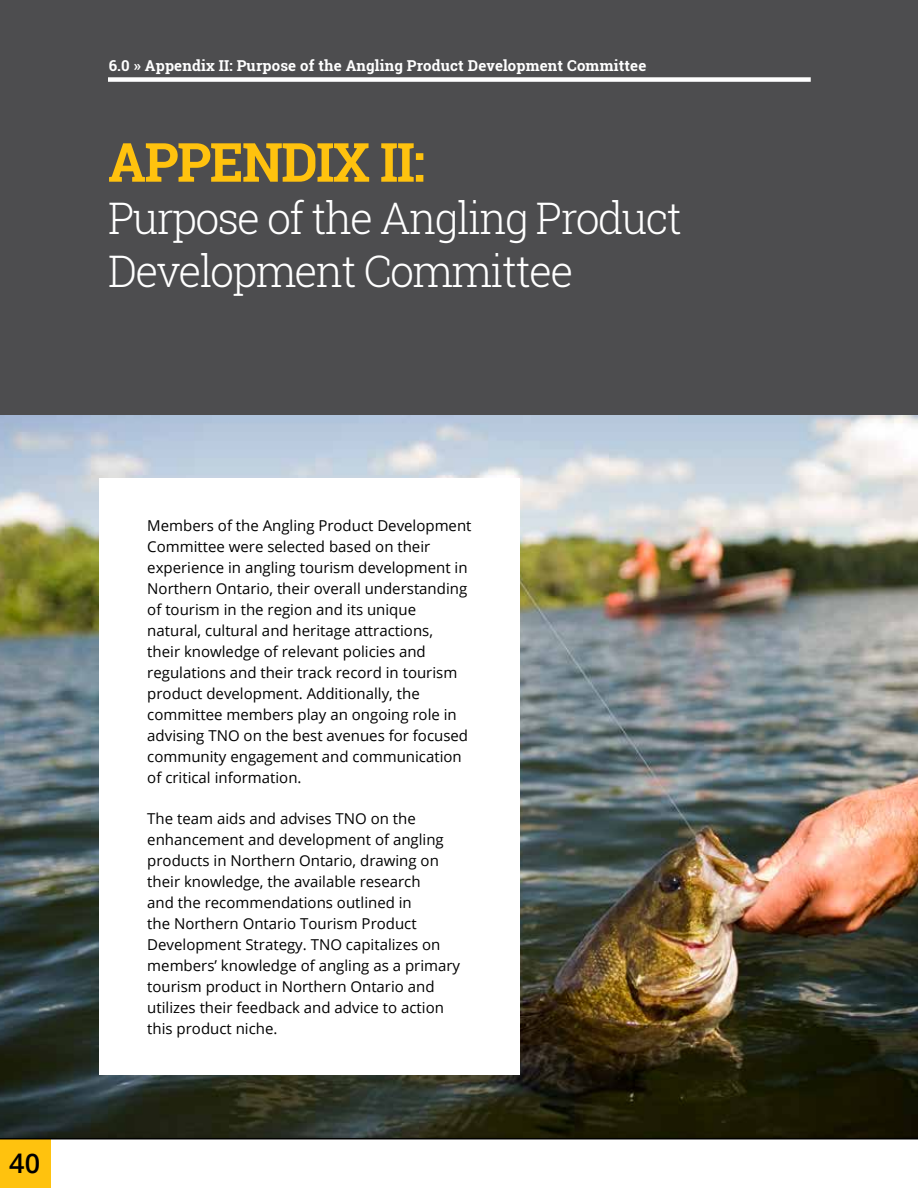
<style>
.page{position:relative;width:918px;height:1188px;background:#fff}
.page>*{position:absolute;margin:0;border:0;box-sizing:border-box;transform-origin:0 0}
.t1{font:700 54px "Roboto Slab";letter-spacing:-.03em;color:#ffc20e}
.t2{font:300 43.5px/52.5px "Roboto Slab";letter-spacing:-.04em;color:#fff}
.t3{font:600 27px "Open Sans";color:#000}
.t4{font:15px/21px "Open Sans";color:#000}
.t5{font:700 15px "Roboto Slab";letter-spacing:.01em;color:#fff}
</style>
<div class="page">
<img style="left:0;top:415px;width:918px;height:723px">
<div style="left:0;top:0;width:918px;height:415px;background:#4d4d4f"></div>
<div style="left:108px;top:77px;width:703px;height:5px;background:#fff"></div>
<div style="left:99px;top:478px;width:420px;height:597px;background:#fff"></div>
<div style="left:0;top:1139px;width:51px;height:49px;background:#ffc20e"></div>
<hr style="left:0;top:1138px;width:918px;height:1px;background:#000">
<p class="t5" style="left:109px;top:56px;width:539px">6.0 » Appendix II: Purpose of the Angling Product Development Committee</p>
<h1 class="t1" style="left:108px;top:125px;width:319px">APPENDIX II:</h1>
<h2 class="t2" style="left:108px;top:191px;width:576px">Purpose of the Angling Product<br>Development Committee</h2>
<h3 class="t3" style="left:9px;top:1145px;width:32px">40</h3>
<p class="t4" style="left:147px;top:514px;width:326px">Members of the Angling Product Development Committee were selected based on their experience in angling tourism development in Northern Ontario, their overall understanding of tourism in the region and its unique natural, cultural and heritage attractions,<br>their knowledge of relevant policies and regulations and their track record in tourism product development. Additionally, the committee members play an ongoing role in advising TNO on the best avenues for focused community engagement and communication of critical information.</p>
<p class="t4" style="left:147px;top:808px;width:314px">The team aids and advises TNO on the enhancement and development of angling products in Northern Ontario, drawing on their knowledge, the available research<br>and the recommendations outlined in<br>the Northern Ontario Tourism Product Development Strategy. TNO capitalizes on members’ knowledge of angling as a primary tourism product in Northern Ontario and utilizes their feedback and advice to action this product niche.</p>
</div>
